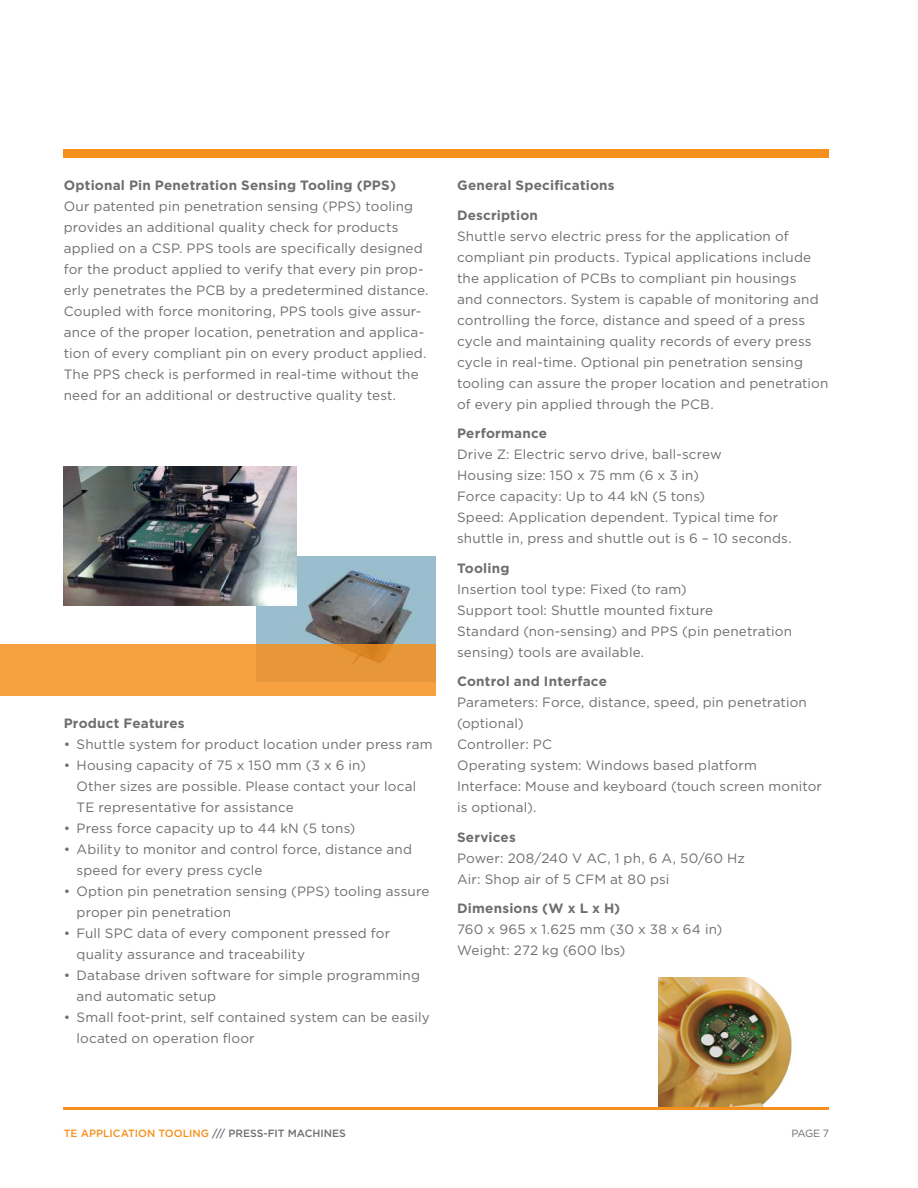
<style>
.page{position:relative;width:918px;height:1188px;background:#fff}
.page>*{position:absolute;margin:0;border:0;box-sizing:border-box;transform-origin:0 0}
.t1{font:13.5px/21px "Gotham";letter-spacing:.01em;color:#6c6e70}
.t2{font:700 13.5px/29.5px "Gotham";letter-spacing:.015em;color:#6c6e70}
.t3{font:500 10.5px "Gotham";color:#f6901d}
.t4{font:10.5px "Gotham";color:#6c6e70}
.s1{color:#6c6e70}
</style>
<div class="page">
<hr style="left:64px;top:1107px;width:765px;height:2px;background:#f6901d">
<div style="left:64px;top:150px;width:765px;height:8px;background:#f6901d"></div>
<img style="left:256px;top:556px;width:180px;height:89px">
<img style="left:64px;top:467px;width:233px;height:139px">
<div style="left:0;top:645px;width:436px;height:51px;background:linear-gradient(to bottom,#ed9a3b,#f6a141)"></div>
<img style="left:659px;top:978px;width:133px;height:129px">
<p class="t2" style="left:64px;top:171px;width:334px">Optional Pin Penetration Sensing Tooling (PPS)</p>
<p class="t1" style="left:64px;top:197px;width:366px">Our patented pin penetration sensing (PPS) tooling provides an additional quality check for products applied on a CSP. PPS tools are specifically designed for the product applied to verify that every pin prop&shy;erly penetrates the PCB by a predetermined distance.<br>Coupled with force monitoring, PPS tools give assur&shy;ance of the proper location, penetration and applica&shy;tion of every compliant pin on every product applied.<br>The PPS check is performed in real-time without the need for an additional or destructive quality test.</p>
<p class="t2" style="left:64px;top:709px;width:122px">Product Features</p>
<p class="t1" style="left:64px;top:735px;width:370px">• Shuttle system for product location under press ram</p>
<p class="t1" style="left:77px;top:756px;width:341px;text-indent:-13px">• Housing capacity of 75 x 150 mm (3 x 6 in)<br>Other sizes are possible. Please contact your local<br>TE representative for assistance</p>
<p class="t1" style="left:64px;top:819px;width:293px">• Press force capacity up to 44 kN (5 tons)</p>
<p class="t1" style="left:77px;top:840px;width:337px;text-indent:-13px">• Ability to monitor and control force, distance and speed for every press cycle</p>
<p class="t1" style="left:77px;top:882px;width:354px;text-indent:-13px">• Option pin penetration sensing (PPS) tooling assure proper pin penetration</p>
<p class="t1" style="left:77px;top:924px;width:315px;text-indent:-13px">• Full SPC data of every component pressed for quality assurance and traceability</p>
<p class="t1" style="left:77px;top:966px;width:345px;text-indent:-13px">• Database driven software for simple programming and automatic setup</p>
<p class="t1" style="left:77px;top:1008px;width:355px;text-indent:-13px">• Small foot-print, self contained system can be easily located on operation floor</p>
<p class="t2" style="left:457px;top:171px;width:159px">General Specifications<br>Description</p>
<p class="t1" style="left:457px;top:226px;width:373px">Shuttle servo electric press for the application of compliant pin products. Typical applications include the application of PCBs to compliant pin housings<br>and connectors. System is capable of monitoring and controlling the force, distance and speed of a press cycle and maintaining quality records of every press cycle in real-time. Optional pin penetration sensing tooling can assure the proper location and penetration of every pin applied through the PCB.</p>
<p class="t2" style="left:457px;top:419px;width:91px">Performance</p>
<p class="t1" style="left:457px;top:445px;width:336px">Drive Z: Electric servo drive, ball-screw<br>Housing size: 150 x 75 mm (6 x 3 in)<br>Force capacity: Up to 44 kN (5 tons)<br>Speed: Application dependent. Typical time for shuttle in, press and shuttle out is 6 – 10 seconds.</p>
<p class="t2" style="left:457px;top:554px;width:54px">Tooling</p>
<p class="t1" style="left:457px;top:579px;width:337px">Insertion tool type: Fixed (to ram)<br>Support tool: Shuttle mounted fixture<br>Standard (non-sensing) and PPS (pin penetration sensing) tools are available.</p>
<p class="t2" style="left:457px;top:667px;width:151px">Control and Interface</p>
<p class="t1" style="left:457px;top:693px;width:367px">Parameters: Force, distance, speed, pin penetration (optional)<br>Controller: PC<br>Operating system: Windows based platform<br>Interface: Mouse and keyboard (touch screen monitor is optional).</p>
<p class="t2" style="left:457px;top:823px;width:60px">Services</p>
<p class="t1" style="left:457px;top:848px;width:289px">Power: 208/240 V AC, 1 ph, 6 A, 50/60 Hz<br>Air: Shop air of 5 CFM at 80 psi</p>
<p class="t2" style="left:457px;top:894px;width:165px">Dimensions (W x L x H)</p>
<p class="t1" style="left:457px;top:920px;width:267px">760 x 965 x 1.625 mm (30 x 38 x 64 in)<br>Weight: 272 kg (600 lbs)</p>
<p class="t3" style="left:64px;top:1128px;width:284px">TE APPLICATION TOOLING <span class="s1">/// PRESS-FIT MACHINES</span></p>
<p class="t4" style="left:791px;top:1128px;width:39px">PAGE 7</p>
</div>
